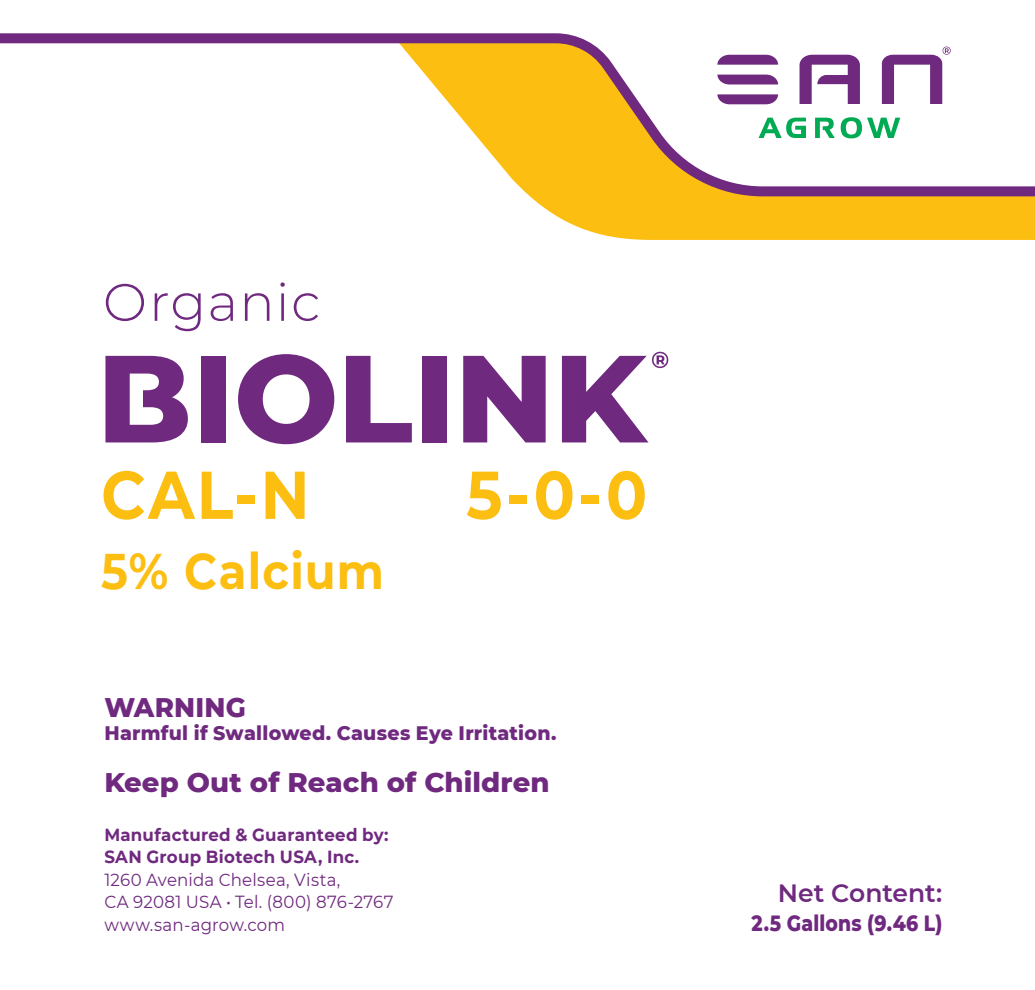
<style>
.page{position:relative;width:1035px;height:990px;background:#fff}
.page>*{position:absolute;margin:0;border:0;box-sizing:border-box;transform-origin:0 0}
.t1{font:700 67.5px "Montserrat";color:#fdbe12;scale:.9 1}
.t2{font:300 52.5px "Montserrat";letter-spacing:.025em;color:#6f297f}
.t3{font:700 50px "Montserrat";letter-spacing:.025em;color:#fdbe12;scale:.9 1}
.Copy_Front_normal{font:800 27.5px "Montserrat";letter-spacing:.005em;color:#6f297f}
.Copy_Front_normal-2{font:800 27.5px "Montserrat";letter-spacing:.005em;color:#6f297f;scale:.95 1}
.Copy_Front_Tabelle_normal{font:600 25px "Montserrat";color:#6f297f}
.t4{font:800 22.5px "Montserrat";letter-spacing:.01em;color:#6f297f;scale:.83 1}
.Copy_Front_normal-3{font:800 20px "Montserrat";letter-spacing:.015em;color:#6f297f;scale:.95 1}
.Adresse_Front{font:17.5px "Montserrat";letter-spacing:.01em;color:#6f297f;scale:.95 1}
.Adresse_Front-2{font:700 17.5px/22.5px "Montserrat";letter-spacing:.015em;color:#6f297f;scale:.95 1}
</style>
<div class="page">
<svg style="left:535px;top:201px;width:500px;height:39px;background:#fdc223"></svg>
<svg style="left:0;top:33px;width:1035px;height:168px"></svg>
<svg style="left:717px;top:55px;width:61px;height:10px"></svg>
<svg style="left:717px;top:75px;width:61px;height:9px"></svg>
<svg style="left:717px;top:94px;width:61px;height:10px"></svg>
<svg style="left:800px;top:55px;width:60px;height:49px"></svg>
<svg style="left:759px;top:118px;width:47px;height:20px"></svg>
<svg style="left:841px;top:117px;width:59px;height:21px"></svg>
<svg style="left:815px;top:118px;width:20px;height:20px"></svg>
<svg style="left:882px;top:47px;width:69px;height:57px"></svg>
<div style="left:201px;top:356px;width:25px;height:86px;background:#6f297f"></div>
<svg style="left:238px;top:354px;width:96px;height:90px"></svg>
<svg style="left:346px;top:356px;width:66px;height:86px"></svg>
<div style="left:422px;top:356px;width:25px;height:86px;background:#6f297f"></div>
<svg style="left:463px;top:356px;width:83px;height:86px"></svg>
<svg style="left:105px;top:356px;width:83px;height:86px"></svg>
<svg style="left:562px;top:352px;width:106px;height:90px"></svg>
<p class="t2" style="left:103px;top:267px;width:219px">Organic</p>
<p class="t1" style="left:101px;top:446px;width:233px">CAL-N</p>
<p class="t1" style="left:466px;top:446px;width:203px">5-0-0</p>
<p class="t3" style="left:101px;top:535px;width:316px">5% Calcium</p>
<p class="Copy_Front_normal-2" style="left:104px;top:687px;width:151px">WARNING</p>
<p class="Copy_Front_normal-3" style="left:104px;top:719px;width:478px">Harmful if Swallowed. Causes Eye Irritation.</p>
<p class="Copy_Front_normal" style="left:104px;top:762px;width:447px">Keep Out of Reach of Children</p>
<p class="Adresse_Front-2" style="left:104px;top:822px;width:301px">Manufactured &amp; Guaranteed by:<br>SAN Group Biotech USA, Inc.</p>
<p class="Adresse_Front" style="left:104px;top:868px;width:250px">1260 Avenida Chelsea, Vista,</p>
<p class="Adresse_Front" style="left:104px;top:890px;width:306px">CA 92081 USA • Tel. (800) 876-2767</p>
<p class="Adresse_Front" style="left:104px;top:913px;width:192px">www.san-agrow.com</p>
<p class="Copy_Front_Tabelle_normal" style="left:778px;top:875px;width:166px">Net Content:</p>
<p class="t4" style="left:752px;top:907px;width:231px">2.5 Gallons (9.46 L)</p>
</div>
